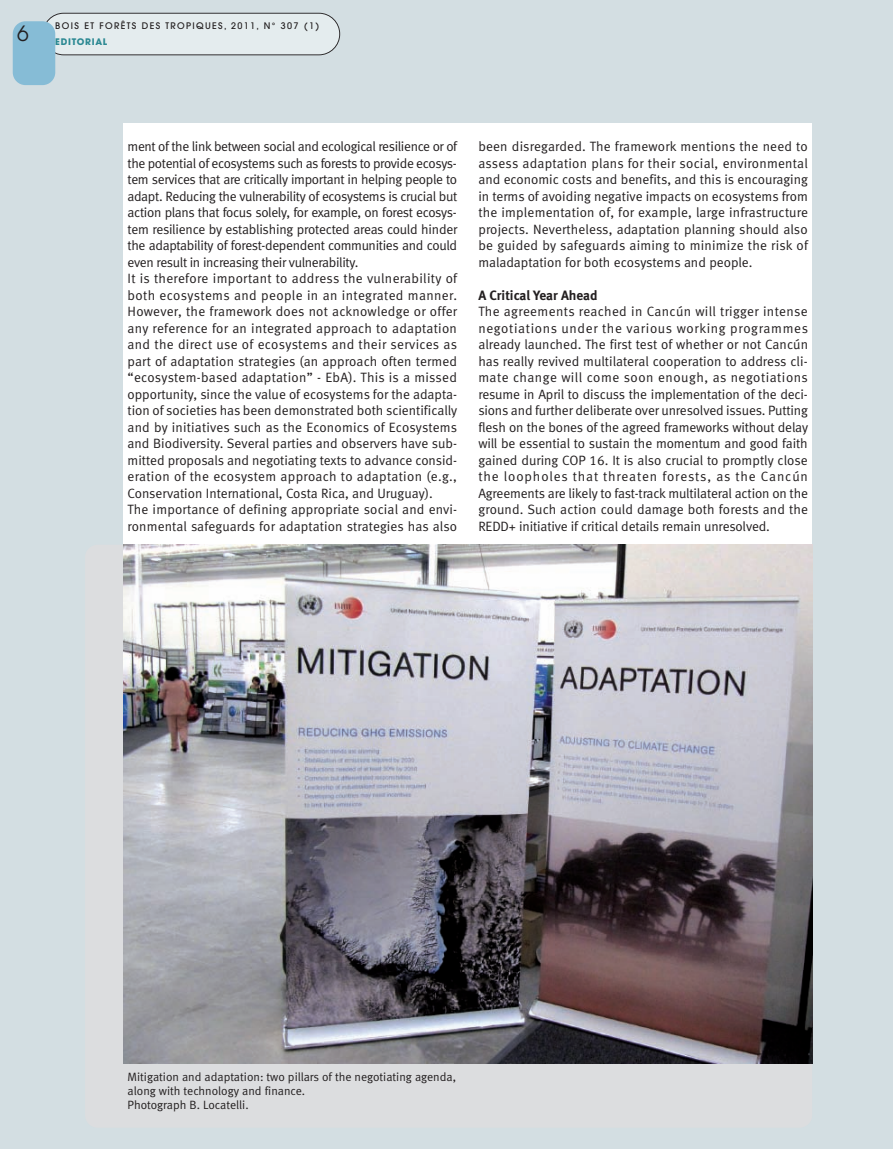
<style>
.page{position:relative;width:893px;height:1149px;background:#fff}
.page>*{position:absolute;margin:0;border:0;box-sizing:border-box;transform-origin:0 0}
.t1{font:21px "Avant Garde";color:#231f20}
.t2{font:13.5px/16.5px "Meta Normal LF";color:#231f20;text-align:justify}
.t3{font:13.5px "Meta Bold LF";letter-spacing:-.005em;color:#231f20}
.t4{font:12px/13.5px "Meta Normal LF";color:#231f20}
.t5{font:500 9px "Avant Garde";letter-spacing:.15em;color:#231f20}
.t6{font:700 9px "Avant Garde";letter-spacing:.08em;color:#2c8993}
</style>
<div class="page">
<div style="left:0;top:0;width:893px;height:1148px;background:#d3dee2"></div>
<div style="left:123px;top:123px;width:689px;height:944px;background:#fff"></div>
<div style="left:85px;top:544px;width:727px;height:583px;background:#dcdddf;border-radius:13px"></div>
<img style="left:123px;top:544px;width:689px;height:519px">
<svg style="left:46px;top:13px;width:294px;height:42px;background:#dce4e6"></svg>
<div style="left:13px;top:21px;width:42px;height:64px;background:#86bcd6;border-radius:13px"></div>
<h1 class="t1" style="left:17px;top:26px;width:13px">6</h1>
<p class="t5" style="left:55px;top:23px;width:265px">BOIS ET FORÊTS DES TROPIQUES, 2011, N° 307 (1)</p>
<p class="t6" style="left:55px;top:38px;width:54px">EDITORIAL</p>
<p class="t2" style="left:128px;top:139px;width:331px;text-align:left">ment of the link between social and ecological resilience or of the potential of ecosystems such as forests to provide ecosys&shy;tem services that are critically important in helping people to adapt. Reducing the vulnerability of ecosystems is crucial but action plans that focus solely, for example, on forest ecosys&shy;tem resilience by establishing protected areas could hinder the adaptability of forest-dependent communities and could even result in increasing their vulnerability.<br>It is therefore important to address the vulnerability of both ecosystems and people in an integrated manner.<br>However, the framework does not acknowledge or offer any reference for an integrated approach to adaptation and the direct use of ecosystems and their services as part of adaptation strategies (an approach often termed “ecosystem-based adaptation” - EbA). This is a missed opportunity, since the value of ecosystems for the adapta&shy;tion of societies has been demonstrated both scientifically and by initiatives such as the Economics of Ecosystems and Biodiversity. Several parties and observers have sub&shy;mitted proposals and negotiating texts to advance consid&shy;eration of the ecosystem approach to adaptation (e.g., Conservation International, Costa Rica, and Uruguay).<br>The importance of defining appropriate social and envi&shy;ronmental safeguards for adaptation strategies has also</p>
<p class="t2" style="left:478px;top:139px;width:331px">been disregarded. The framework mentions the need to assess adaptation plans for their social, environmental and economic costs and benefits, and this is encouraging in terms of avoiding negative impacts on ecosystems from the implementation of, for example, large infrastructure projects. Nevertheless, adaptation planning should also be guided by safeguards aiming to minimize the risk of maladaptation for both ecosystems and people.</p>
<p class="t3" style="left:478px;top:290px;width:121px">A Critical Year Ahead</p>
<p class="t2" style="left:478px;top:304px;width:331px">The agreements reached in Cancún will trigger intense negotiations under the various working programmes already launched. The first test of whether or not Cancún has really revived multilateral cooperation to address cli&shy;mate change will come soon enough, as negotiations resume in April to discuss the implementation of the deci&shy;sions and further deliberate over unresolved issues. Putting flesh on the bones of the agreed frameworks without delay will be essential to sustain the momentum and good faith gained during COP 16. It is also crucial to promptly close the loopholes that threaten forests, as the Cancún Agreements are likely to fast-track multilateral action on the ground. Such action could damage both forests and the REDD+ initiative if critical details remain unresolved.</p>
<p class="t4" style="left:128px;top:1071px;width:330px">Mitigation and adaptation: two pillars of the negotiating agenda, along with technology and finance.<br>Photograph B. Locatelli.</p>
</div>
